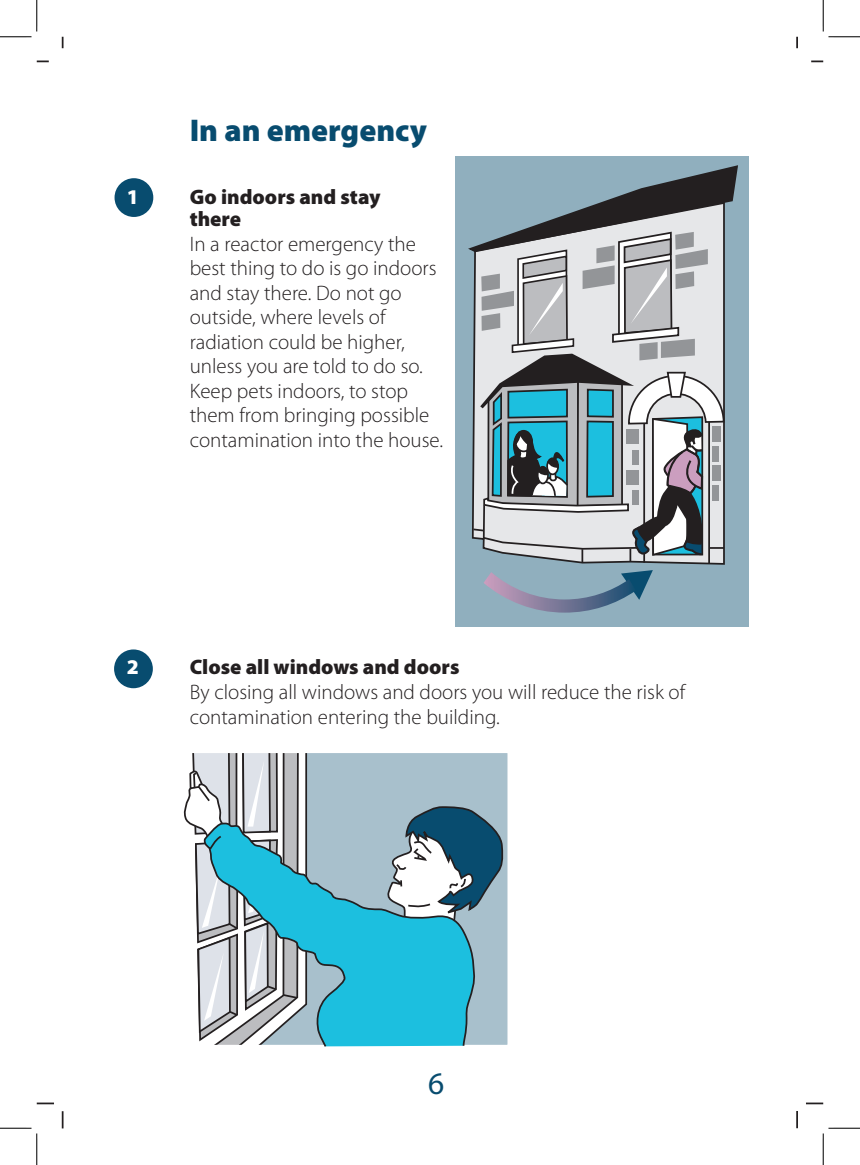
<style>
.page{position:relative;width:860px;height:1165px;background:#fff}
.page>*{position:absolute;margin:0;border:0;box-sizing:border-box;transform-origin:0 0}
.t1{font:900 31.5px "Myriad Pro";color:#084c6f}
.t2{font:31.5px "Myriad Pro";color:#084c6f}
.t3{font:300 21px/24.5px "Myriad Pro";color:#231f20}
.t4{font:900 21px/22.8px "Myriad Pro";color:#231f20}
.t5{font:900 21px "Myriad Pro";color:#fff}
</style>
<div class="page">
<div style="left:114px;top:649px;width:39px;height:39px;background:#084c6f;border-radius:50%"></div>
<div style="left:308px;top:754px;width:198px;height:290px;background:#a8c0cc"></div>
<div style="left:115px;top:178px;width:38px;height:39px;background:#084c6f;border-radius:50%"></div>
<div style="left:455px;top:156px;width:293px;height:471px;background:#90afbe"></div>
<div style="left:182px;top:746px;width:332px;height:306px;border:7px solid #fff"></div>
<svg style="left:308px;top:821px;width:169px;height:227px;background:#46bcd5"></svg>
<svg style="left:182px;top:747px;width:126px;height:301px"></svg>
<svg style="left:62px;top:37px;width:2px;height:11px"></svg>
<svg style="left:37px;top:61px;width:12px;height:1px"></svg>
<svg style="left:796px;top:37px;width:2px;height:11px"></svg>
<svg style="left:811px;top:61px;width:12px;height:1px"></svg>
<svg style="left:806px;top:1102px;width:17px;height:2px"></svg>
<svg style="left:796px;top:1111px;width:2px;height:17px"></svg>
<svg style="left:37px;top:1102px;width:17px;height:2px"></svg>
<svg style="left:62px;top:1111px;width:2px;height:17px"></svg>
<hr style="left:708px;top:421px;width:2px;height:143px;background:#231f20">
<svg style="left:483px;top:570px;width:170px;height:43px"></svg>
<svg style="left:385px;top:805px;width:120px;height:119px"></svg>
<svg style="left:468px;top:165px;width:270px;height:398px"></svg>
<hr style="left:0;top:36px;width:32px;height:1px;background:#000">
<hr style="left:828px;top:36px;width:32px;height:1px;background:#000">
<hr style="left:0;top:1128px;width:32px;height:1px;background:#000">
<hr style="left:828px;top:1128px;width:32px;height:1px;background:#000">
<hr style="left:36px;top:0;width:1px;height:31px;background:#000">
<hr style="left:36px;top:1133px;width:1px;height:32px;background:#000">
<hr style="left:823px;top:0;width:1px;height:31px;background:#000">
<hr style="left:823px;top:1133px;width:1px;height:32px;background:#000">
<h1 class="t1" style="left:190px;top:112px;width:239px">In an emergency</h1>
<p class="t5" style="left:127px;top:185px;width:14px">1</p>
<p class="t4" style="left:190px;top:185px;width:192px">Go indoors and stay there</p>
<p class="t3" style="left:190px;top:232px;width:255px">In a reactor emergency the best thing to do is go indoors and stay there. Do not go outside, where levels of radiation could be higher, unless you are told to do so.<br>Keep pets indoors, to stop them from bringing possible contamination into the house.</p>
<p class="t5" style="left:127px;top:655px;width:14px">2</p>
<p class="t4" style="left:190px;top:656px;width:271px">Close all windows and doors</p>
<p class="t3" style="left:190px;top:680px;width:497px">By closing all windows and doors you will reduce the risk of contamination entering the building.</p>
<h1 class="t2" style="left:428px;top:1063px;width:18px">6</h1>
</div>
